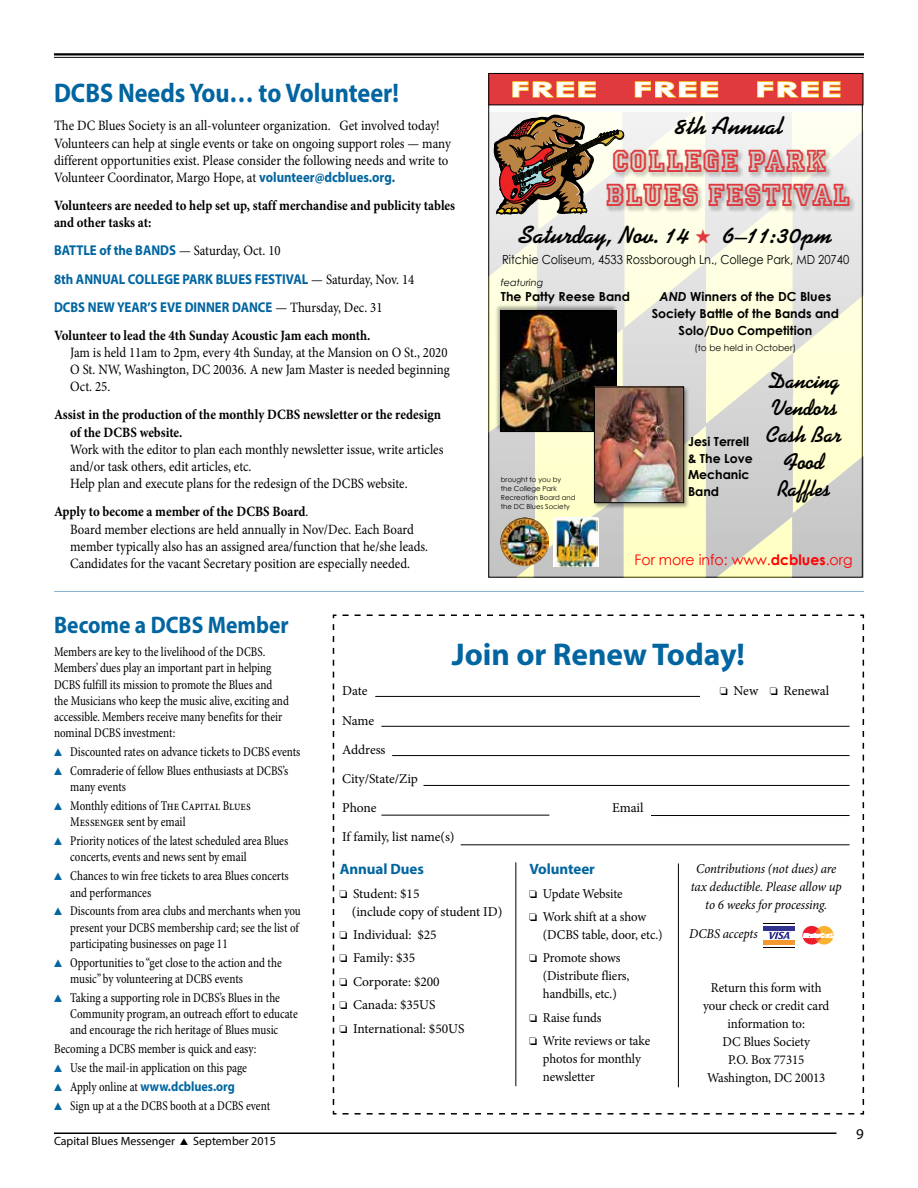
<style>
.page{position:relative;width:918px;height:1188px;background:#fff}
.page>*{position:absolute;margin:0;border:0;box-sizing:border-box;transform-origin:0 0}
.t1{font:33.3px/34.2px "Princetown ICG";color:#e03a3e;scale:.95 1}
.t2{font:700 31.5px "Myriad Pro";color:#0065a0}
.t3{font:700 27px "Myriad Pro";color:#0065a0;scale:.9 1}
.t4{font:700 24.9px "Kaufmann";color:#000}
.t5{font:700 24px "Myriad Pro";color:#0065a0;scale:.9 1}
.t6{font:700 22.95px/27px "Kaufmann";color:#000;text-align:center;scale:.95 1}
.t7{font:700 20.85px "Century Gothic";color:#fff;scale:2 1}
.t8{font:700 15px "Myriad Pro";letter-spacing:-.005em;color:#0065a0}
.t9{font:15px "Myriad Pro";color:#000}
.t10{font:14.55px "Century Gothic";color:#f00}
.t11{font:14.25px/17.2px "Minion Pro";color:#000;scale:.9 1}
.t12{font:700 14.25px/17.2px "Minion Pro";color:#000;scale:.9 1}
.t13{font:700 14.25px/28px "Myriad Pro";color:#0065a0;scale:.9 1}
.t14{font:condensed 13.5px/16.2px "Minion Pro";letter-spacing:-.005em;color:#000;scale:.9 1}
.t15{font:13.5px/18px "Minion Pro";letter-spacing:-.01em;color:#000;scale:.95 1}
.t16{font:13.5px/23.4px "Minion Pro";letter-spacing:-.01em;color:#000}
.t17{font:italic 13.5px/18px "Minion Pro";letter-spacing:-.015em;color:#000;text-align:center;scale:.95 1}
.t18{font:700 13.5px "Myriad Pro";color:#0065a0;scale:.9 1}
.t19{font:700 12.45px/16.6px "Century Gothic";color:#000}
.t20{font:12.45px "Century Gothic";color:#000;scale:.9 1}
.t21{font:12px "Myriad Pro";color:#000}
.t22{font:italic 9.75px "Century Gothic";color:#000}
.t23{font:9px "Century Gothic";color:#000}
.t24{font:6.9px/9px "Century Gothic";color:#000}
.s1{font-family:"Myriad Pro";font-weight:700;color:#0065a0}
.s2{font-family:"Minion Pro";font-weight:400;color:#000}
.s3{font-weight:700}
.s4{font-family:"Zingbats";font-weight:400;color:#e03a3e}
.s5{font-style:italic}
.s6{font-family:"Zingbats";font-stretch:normal;color:#0065a0}
.s7{font-family:"Zingbats";font-weight:400}
.s8{font-family:"Minion Pro";font-weight:400;font-stretch:condensed;color:#000}
.s9{font-family:"Zingbats"}
</style>
<div class="page">
<hr style="left:54px;top:53px;width:810px;height:3px;background:#000">
<hr style="left:54px;top:57px;width:810px;height:1px;background:#000">
<hr style="left:54px;top:1132px;width:782px;height:2px;background:#000">
<svg style="left:332px;top:614px;width:533px;height:501px"></svg>
<hr style="left:516px;top:862px;width:1px;height:224px;background:#000">
<hr style="left:678px;top:863px;width:1px;height:224px;background:#000">
<div style="left:489px;top:73px;width:374px;height:32px;background:#e03a3e"></div>
<div style="left:488px;top:73px;width:375px;height:32px;border:1px solid #000"></div>
<svg style="left:512px;top:81px;width:84px;height:17px"></svg>
<svg style="left:634px;top:81px;width:85px;height:17px"></svg>
<svg style="left:757px;top:81px;width:84px;height:17px"></svg>
<svg style="left:489px;top:113px;width:374px;height:465px;background:#dedccb"></svg>
<div style="left:494px;top:304px;width:124px;height:129px;background:#000;opacity:.35"></div>
<img style="left:503px;top:312px;width:112px;height:118px">
<div style="left:501px;top:310px;width:116px;height:122px;border:1px solid #000"></div>
<div style="left:593px;top:385px;width:97px;height:124px;background:#000;opacity:.35"></div>
<img style="left:596px;top:389px;width:86px;height:112px">
<div style="left:594px;top:387px;width:90px;height:116px;border:1px solid #000"></div>
<h3 class="t3" style="left:54px;top:76px;width:385px">DCBS Needs You… to Volunteer!</h3>
<p class="t11" style="left:54px;top:117px;width:443px">The DC Blues Society is an all-volunteer organization. Get involved today!<br>Volunteers can help at single events or take on ongoing support roles — many different opportunities exist. Please consider the following needs and write to Volunteer Coordinator, Margo Hope, at <span class="s1">volunteer@dcblues.org.</span></p>
<p class="t12" style="left:54px;top:197px;width:447px">Volunteers are needed to help set up, staff merchandise and publicity tables and other tasks at:</p>
<p class="t13" style="left:54px;top:236px;width:402px">BATTLE of the BANDS <span class="s2">— Saturday, Oct. 10<br></span>8th ANNUAL COLLEGE PARK BLUES FESTIVAL <span class="s2">— Saturday, Nov. 14<br></span>DCBS NEW YEAR’S EVE DINNER DANCE <span class="s2">— Thursday, Dec. 31</span></p>
<p class="t12" style="left:54px;top:326px;width:353px">Volunteer to lead the 4th Sunday Acoustic Jam each month.</p>
<p class="t11" style="left:70px;top:344px;width:423px">Jam is held 11am to 2pm, every 4th Sunday, at the Mansion on O St., 2020<br>O St. NW, Washington, DC 20036. A new Jam Master is needed beginning<br>Oct. 25.</p>
<p class="t12" style="left:70px;top:406px;width:414px;text-indent:-16px">Assist in the production of the monthly DCBS newsletter or the redesign of the DCBS website.</p>
<p class="t11" style="left:70px;top:441px;width:416px">Work with the editor to plan each monthly newsletter issue, write articles and/or task others, edit articles, etc.<br>Help plan and execute plans for the redesign of the DCBS website.</p>
<p class="t11" style="left:70px;top:503px;width:399px;text-indent:-16px"><span class="s3">Apply to become a member of the DCBS Board</span>.<br>Board member elections are held annually in Nov/Dec. Each Board member typically also has an assigned area/function that he/she leads.<br>Candidates for the vacant Secretary position are especially needed.</p>
<h3 class="t7" style="left:510px;top:73px;width:45px">FREE</h3>
<h3 class="t7" style="left:632px;top:73px;width:45px">FREE</h3>
<h3 class="t7" style="left:754px;top:73px;width:45px">FREE</h3>
<h3 class="t4" style="left:675px;top:111px;width:110px">8th Annual</h3>
<h1 class="t1" style="left:605px;top:143px;width:260px">COLLEGE PARK<br>BLUES FESTIVAL</h1>
<h3 class="t4" style="left:520px;top:220px;width:314px">Saturday, Nov. 14 <span class="s4">H</span> 6–11:30pm</h3>
<p class="t20" style="left:502px;top:251px;width:387px">Ritchie Coliseum, 4533 Rossborough Ln., College Park, MD 20740</p>
<p class="t22" style="left:501px;top:276px;width:44px">featuring</p>
<p class="t19" style="left:501px;top:288px;width:131px">The Patty Reese Band</p>
<p class="t24" style="left:501px;top:475px;width:76px">brought to you by<br>the College Park<br>Recreation Board and the DC Blues Society</p>
<p class="t19" style="left:652px;top:288px;width:189px;text-align:center"><span class="s5">AND</span> Winners of the DC Blues<br>Society Battle of the Bands and<br>Solo/Duo Competition</p>
<p class="t23" style="left:695px;top:341px;width:103px">(to be held in October)</p>
<p class="t19" style="left:688px;top:433px;width:66px">Jesi Terrell &amp; The Love<br>Mechanic<br>Band</p>
<h3 class="t6" style="left:767px;top:367px;width:80px">Dancing<br>Vendors<br>Cash Bar<br>Food<br>Raffles</h3>
<p class="t10" style="left:635px;top:549px;width:220px">For more info: www.<span class="s3">dcblues</span>.org</p>
<h3 class="t5" style="left:54px;top:609px;width:262px">Become a DCBS Member</h3>
<p class="t14" style="left:54px;top:644px;width:262px">Members are key to the livelihood of the DCBS.<br>Members’ dues play an important part in helping DCBS fulfill its mission to promote the Blues and the Musicians who keep the music alive, exciting and accessible. Members receive many benefits for their nominal DCBS investment:</p>
<p class="t14" style="left:54px;top:743px;width:275px;line-height:18.9px"><span class="s6">s</span> Discounted rates on advance tickets to DCBS events <span class="s6">s</span> Comraderie of fellow Blues enthusiasts at DCBS’s</p>
<p class="t14" style="left:54px;top:778px;width:220px;line-height:18.9px;text-indent:16px">many events<br><span class="s6">s</span> Monthly editions of The Capital Blues</p>
<p class="t14" style="left:54px;top:813px;width:262px;line-height:18.9px;text-indent:16px">Messenger sent by email<br><span class="s6">s</span> Priority notices of the latest scheduled area Blues</p>
<p class="t14" style="left:54px;top:848px;width:262px;line-height:18.9px;text-indent:16px">concerts, events and news sent by email<br><span class="s6">s</span> Chances to win free tickets to area Blues concerts</p>
<p class="t14" style="left:54px;top:883px;width:276px;line-height:18.9px;text-indent:16px">and performances<br><span class="s6">s</span> Discounts from area clubs and merchants when you</p>
<p class="t14" style="left:70px;top:920px;width:255px">present your DCBS membership card; see the list of participating businesses on page 11</p>
<p class="t14" style="left:70px;top:955px;width:237px;text-indent:-16px"><span class="s6">s</span> Opportunities to “get close to the action and the music” by volunteering at DCBS events</p>
<p class="t14" style="left:70px;top:990px;width:254px;text-indent:-16px"><span class="s6">s</span> Taking a supporting role in DCBS’s Blues in the<br>Community program, an outreach effort to educate and encourage the rich heritage of Blues music</p>
<p class="t14" style="left:54px;top:1040px;width:227px;line-height:18.9px">Becoming a DCBS member is quick and easy: <span class="s6">s</span> Use the mail-in application on this page</p>
<p class="t18" style="left:54px;top:1078px;width:202px"><span class="s7">s</span> <span class="s8">Apply online at</span> www.dcblues.org</p>
<p class="t14" style="left:54px;top:1098px;width:242px"><span class="s6">s</span> Sign up at a the DCBS booth at a DCBS event</p>
<p class="t21" style="left:54px;top:1133px;width:223px">Capital Blues Messenger <span class="s9">s</span> September 2015</p>
<h2 class="t2" style="left:452px;top:634px;width:295px">Join or Renew Today!</h2>
<p class="t16" style="left:342px;top:679px;width:27px">Date</p>
<p class="t16" style="left:720px;top:679px;width:110px"><span class="s9">o</span> New <span class="s9">o</span> Renewal</p>
<p class="t16" style="left:342px;top:706px;width:77px;line-height:29.1px">Name<br>Address<br>City/State/Zip<br>Phone</p>
<p class="t16" style="left:612px;top:796px;width:33px">Email</p>
<p class="t16" style="left:342px;top:825px;width:114px">If family, list name(s)</p>
<p class="t8" style="left:340px;top:859px;width:86px">Annual Dues</p>
<p class="t16" style="left:352px;top:884px;width:152px;line-height:18px;text-indent:-12px"><span class="s9">o</span> Student: $15<br>(include copy of student ID)</p>
<p class="t16" style="left:340px;top:923px;width:126px"><span class="s9">o</span> Individual: $25<br><span class="s9">o</span> Family: $35<br><span class="s9">o</span> Corporate: $200<br><span class="s9">o</span> Canada: $35US<br><span class="s9">o</span> International: $50US</p>
<p class="t8" style="left:529px;top:859px;width:67px">Volunteer</p>
<p class="t15" style="left:529px;top:882px;width:124px;line-height:23.4px"><span class="s9">o</span> Update Website<br><span class="s9">o</span> Work shift at a show</p>
<p class="t15" style="left:529px;top:923px;width:142px;line-height:23.4px;text-indent:14px">(DCBS table, door, etc.) <span class="s9">o</span> Promote shows</p>
<p class="t15" style="left:543px;top:967px;width:93px">(Distribute fliers, handbills, etc.)</p>
<p class="t15" style="left:529px;top:1006px;width:129px;line-height:23.4px"><span class="s9">o</span> Raise funds<br><span class="s9">o</span> Write reviews or take</p>
<p class="t15" style="left:543px;top:1050px;width:105px">photos for monthly newsletter</p>
<p class="t17" style="left:691px;top:860px;width:160px">Contributions (not dues) are tax deductible. Please allow up to 6 weeks for processing.</p>
<p class="t17" style="left:689px;top:925px;width:73px">DCBS accepts</p>
<p class="t15" style="left:703px;top:978px;width:134px;text-align:center">Return this form with your check or credit card information to:<br>DC Blues Society<br>P.O. Box 77315<br>Washington, DC 20013</p>
<p class="t9" style="left:856px;top:1124px;width:9px">9</p>
</div>
